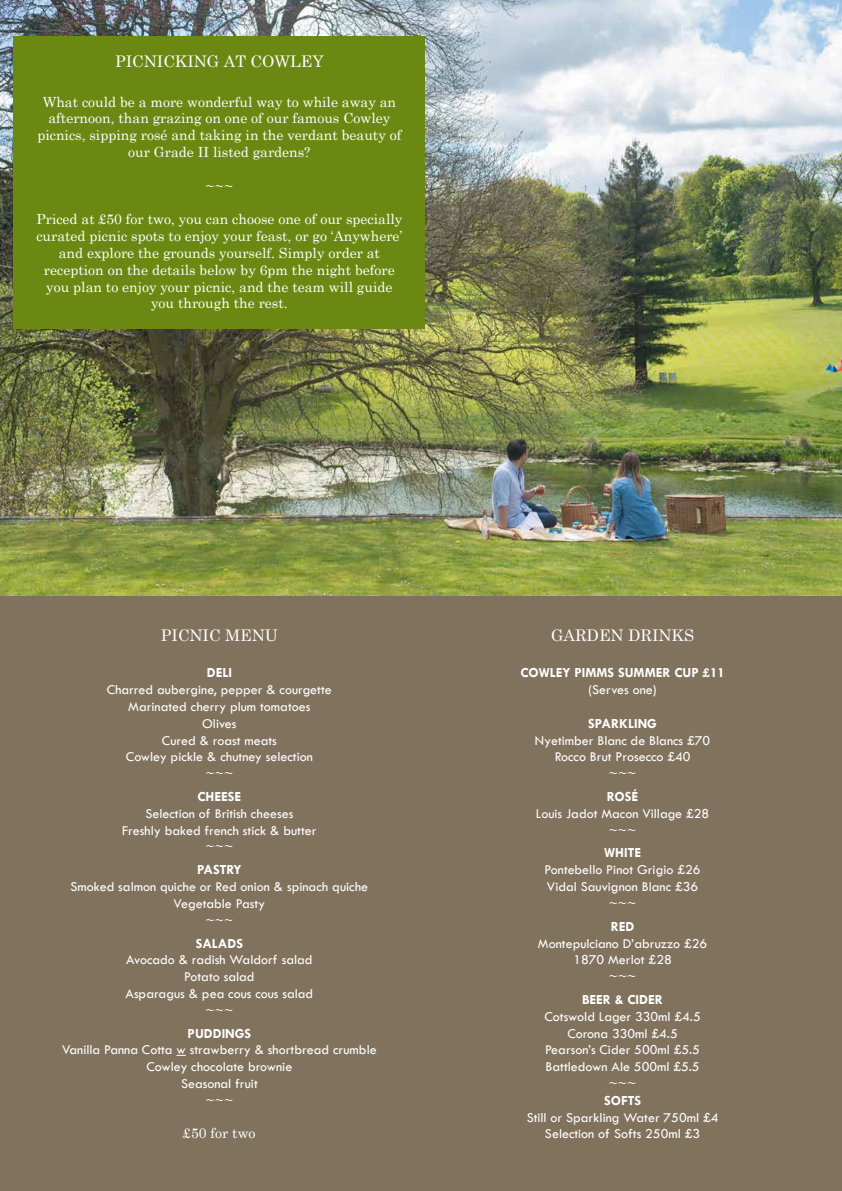
<style>
.page{position:relative;width:842px;height:1191px;background:#fff}
.page>*{position:absolute;margin:0;border:0;box-sizing:border-box;transform-origin:0 0}
.t1{font:16px "Century Schoolbook";color:#fff}
.t2{font:14px/16.8px "Tw Cen";color:#fff;text-align:center}
.t3{font:14px/16.8px "Century Schoolbook";color:#fff;text-align:center}
.t4{font:700 14px "Tw Cen";color:#fff}
</style>
<div class="page">
<div style="left:0;top:595px;width:842px;height:596px;background:#81725e"></div>
<img style="left:0;top:0;width:842px;height:595px">
<div style="left:14px;top:36px;width:411px;height:293px;background:#6b8912"></div>
<p class="t1" style="left:115px;top:48px;width:210px">PICNICKING AT COWLEY</p>
<p class="t3" style="left:37px;top:92px;width:366px">What could be a more wonderful way to while away an afternoon, than grazing on one of our famous Cowley picnics, sipping rosé and taking in the verdant beauty of our Grade II listed gardens?</p>
<p class="t2" style="left:206px;top:178px;width:29px">~~~</p>
<p class="t3" style="left:36px;top:210px;width:368px">Priced at £50 for two, you can choose one of our specially curated picnic spots to enjoy your feast, or go ‘Anywhere’ and explore the grounds yourself. Simply order at reception on the details below by 6pm the night before you plan to enjoy your picnic, and the team will guide you through the rest.</p>
<p class="t1" style="left:161px;top:622px;width:119px">PICNIC MENU</p>
<p class="t4" style="left:207px;top:664px;width:27px">DELI</p>
<p class="t2" style="left:107px;top:681px;width:226px">Charred aubergine, pepper &amp; courgette<br>Marinated cherry plum tomatoes<br>Olives<br>Cured &amp; roast meats<br>Cowley pickle &amp; chutney selection<br>~~~</p>
<p class="t4" style="left:197px;top:788px;width:45px">CHEESE</p>
<p class="t2" style="left:122px;top:805px;width:196px">Selection of British cheeses<br>Freshly baked french stick &amp; butter ~~~</p>
<p class="t4" style="left:197px;top:861px;width:46px">PASTRY</p>
<p class="t2" style="left:70px;top:878px;width:299px">Smoked salmon quiche or Red onion &amp; spinach quiche<br>Vegetable Pasty<br>~~~</p>
<p class="t4" style="left:196px;top:934px;width:49px">SALADS</p>
<p class="t2" style="left:126px;top:951px;width:189px">Avocado &amp; radish Waldorf salad<br>Potato salad<br>Asparagus &amp; pea cous cous salad ~~~</p>
<p class="t4" style="left:188px;top:1024px;width:65px">PUDDINGS</p>
<p class="t2" style="left:62px;top:1041px;width:316px">Vanilla Panna Cotta w strawberry &amp; shortbread crumble<br>Cowley chocolate brownie<br>Seasonal fruit<br>~~~</p>
<p class="t3" style="left:183px;top:1123px;width:74px">£50 for two</p>
<p class="t1" style="left:551px;top:622px;width:145px">GARDEN DRINKS</p>
<p class="t4" style="left:520px;top:664px;width:206px">COWLEY PIMMS SUMMER CUP £11</p>
<p class="t2" style="left:588px;top:681px;width:70px">(Serves one)</p>
<p class="t4" style="left:588px;top:715px;width:70px">SPARKLING</p>
<p class="t2" style="left:535px;top:731px;width:177px">Nyetimber Blanc de Blancs £70<br>Rocco Brut Prosecco £40<br>~~~</p>
<p class="t4" style="left:607px;top:788px;width:33px">ROSÉ</p>
<p class="t2" style="left:536px;top:805px;width:175px">Louis Jadot Macon Village £28 ~~~</p>
<p class="t4" style="left:604px;top:844px;width:39px">WHITE</p>
<p class="t2" style="left:545px;top:861px;width:157px">Pontebello Pinot Grigio £26<br>Vidal Sauvignon Blanc £36 ~~~</p>
<p class="t4" style="left:611px;top:918px;width:25px">RED</p>
<p class="t2" style="left:538px;top:934px;width:171px">Montepulciano D’abruzzo £26<br>1870 Merlot £28<br>~~~</p>
<p class="t4" style="left:582px;top:991px;width:82px">BEER &amp; CIDER</p>
<p class="t2" style="left:544px;top:1007px;width:158px">Cotswold Lager 330ml £4.5<br>Corona 330ml £4.5<br>Pearson’s Cider 500ml £5.5<br>Battledown Ale 500ml £5.5 ~~~</p>
<p class="t4" style="left:604px;top:1092px;width:39px">SOFTS</p>
<p class="t2" style="left:527px;top:1108px;width:193px">Still or Sparkling Water 750ml £4<br>Selection of Softs 250ml £3</p>
</div>
